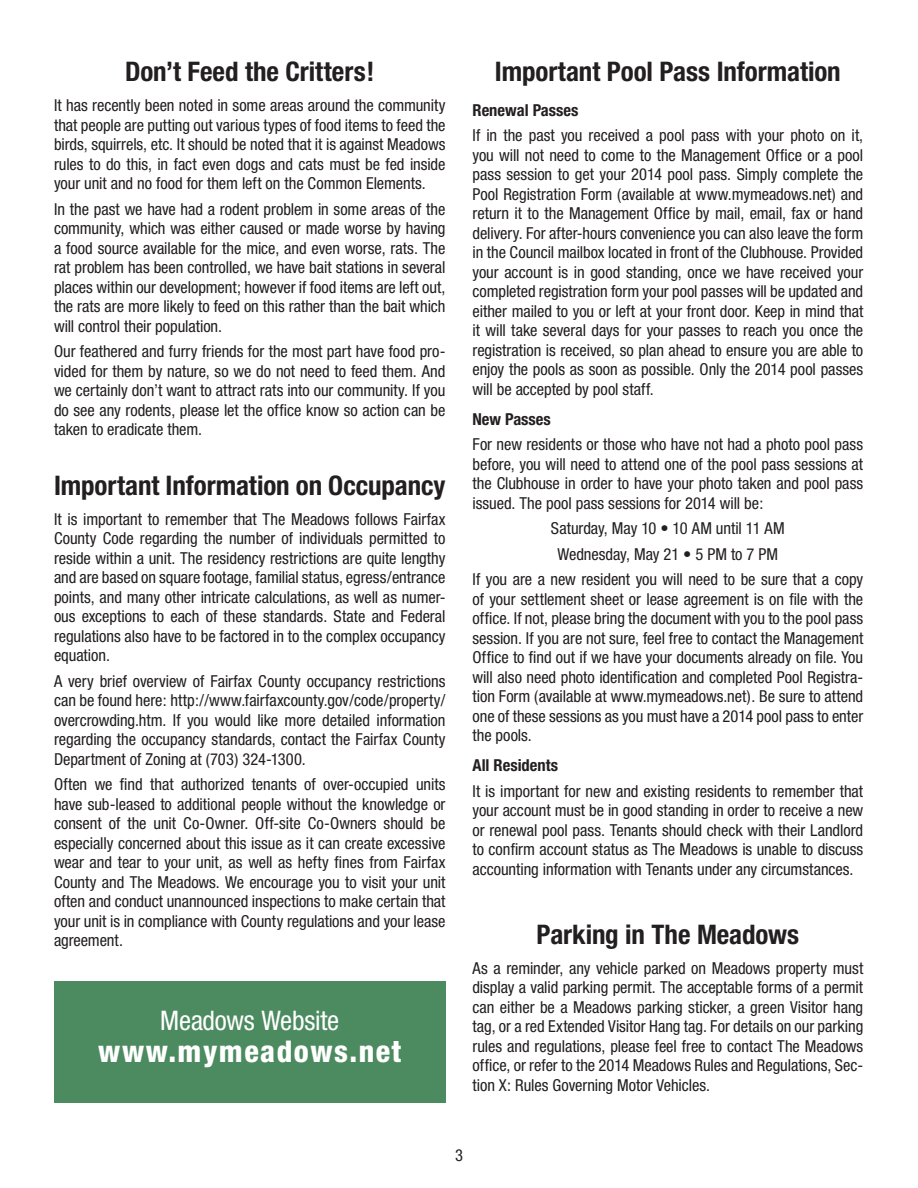
<style>
.page{position:relative;width:918px;height:1188px;background:#fff}
.page>*{position:absolute;margin:0;border:0;box-sizing:border-box;transform-origin:0 0}
.Head__B_P{font:800 condensed 30px "Helvetica Neue";letter-spacing:.05em;color:#fff}
.Headline{font:700 condensed 27px "Helvetica Neue";letter-spacing:-.005em;color:#231f20}
.Headline-2{font:condensed 27px "Helvetica Neue";letter-spacing:-.01em;color:#fff}
.Body{font:condensed 16.5px/19.5px "Helvetica Neue";letter-spacing:-.005em;color:#231f20;text-align:justify}
.Subhead{font:700 condensed 16.5px "Helvetica Neue";color:#231f20}
</style>
<div class="page">
<div style="left:54px;top:981px;width:392px;height:121px;background:#4c8b60"></div>
<p class="Headline" style="left:125px;top:55px;width:251px">Don’t Feed the Critters!</p>
<p class="Body" style="left:54px;top:95px;width:393px">It has recently been noted in some areas around the community that people are putting out various types of food items to feed the birds, squirrels, etc. It should be noted that it is against Meadows rules to do this, in fact even dogs and cats must be fed inside your unit and no food for them left on the Common Elements.</p>
<p class="Body" style="left:54px;top:199px;width:393px">In the past we have had a rodent problem in some areas of the community, which was either caused or made worse by having a food source available for the mice, and even worse, rats. The rat problem has been controlled, we have bait stations in several places within our development; however if food items are left out, the rats are more likely to feed on this rather than the bait which will control their population.</p>
<p class="Body" style="left:54px;top:341px;width:393px">Our feathered and furry friends for the most part have food pro&shy;vided for them by nature, so we do not need to feed them. And we certainly don’t want to attract rats into our community. If you do see any rodents, please let the office know so action can be taken to eradicate them.</p>
<p class="Headline" style="left:54px;top:469px;width:393px">Important Information on Occupancy</p>
<p class="Body" style="left:54px;top:509px;width:393px">It is important to remember that The Meadows follows Fairfax County Code regarding the number of individuals permitted to reside within a unit. The residency restrictions are quite lengthy and are based on square footage, familial status, egress/entrance points, and many other intricate calculations, as well as numer&shy;ous exceptions to each of these standards. State and Federal regulations also have to be factored in to the complex occupancy equation.</p>
<p class="Body" style="left:54px;top:671px;width:393px">A very brief overview of Fairfax County occupancy restrictions can be found here: http://www.fairfaxcounty.gov/code/property/ overcrowding.htm. If you would like more detailed information regarding the occupancy standards, contact the Fairfax County Department of Zoning at (703) 324-1300.</p>
<p class="Body" style="left:54px;top:775px;width:393px">Often we find that authorized tenants of over-occupied units have sub-leased to additional people without the knowledge or consent of the unit Co-Owner. Off-site Co-Owners should be especially concerned about this issue as it can create excessive wear and tear to your unit, as well as hefty fines from Fairfax County and The Meadows. We encourage you to visit your unit often and conduct unannounced inspections to make certain that your unit is in compliance with County regulations and your lease agreement.</p>
<p class="Headline-2" style="left:160px;top:1005px;width:180px">Meadows Website</p>
<p class="Head__B_P" style="left:98px;top:1033px;width:304px">www.mymeadows.net</p>
<p class="Headline" style="left:495px;top:55px;width:347px">Important Pool Pass Information</p>
<p class="Subhead" style="left:472px;top:100px;width:107px">Renewal Passes</p>
<p class="Body" style="left:472px;top:125px;width:392px">If in the past you received a pool pass with your photo on it, you will not need to come to the Management Office or a pool pass session to get your 2014 pool pass. Simply complete the Pool Registration Form (available at www.mymeadows.net) and return it to the Management Office by mail, email, fax or hand delivery. For after-hours convenience you can also leave the form in the Council mailbox located in front of the Clubhouse. Provided your account is in good standing, once we have received your completed registration form your pool passes will be updated and either mailed to you or left at your front door. Keep in mind that it will take several days for your passes to reach you once the registration is received, so plan ahead to ensure you are able to enjoy the pools as soon as possible. Only the 2014 pool passes will be accepted by pool staff.</p>
<p class="Subhead" style="left:472px;top:409px;width:80px">New Passes</p>
<p class="Body" style="left:472px;top:434px;width:392px">For new residents or those who have not had a photo pool pass before, you will need to attend one of the pool pass sessions at the Clubhouse in order to have your photo taken and pool pass issued. The pool pass sessions for 2014 will be:</p>
<p class="Body" style="left:551px;top:518px;width:235px">Saturday, May 10 • 10 AM until 11 AM</p>
<p class="Body" style="left:558px;top:544px;width:222px">Wednesday, May 21 • 5 PM to 7 PM</p>
<p class="Body" style="left:472px;top:569px;width:392px">If you are a new resident you will need to be sure that a copy of your settlement sheet or lease agreement is on file with the office. If not, please bring the document with you to the pool pass session. If you are not sure, feel free to contact the Management Office to find out if we have your documents already on file. You will also need photo identification and completed Pool Registra&shy;tion Form (available at www.mymeadows.net). Be sure to attend one of these sessions as you must have a 2014 pool pass to enter the pools.</p>
<p class="Subhead" style="left:472px;top:755px;width:87px">All Residents</p>
<p class="Body" style="left:472px;top:781px;width:392px">It is important for new and existing residents to remember that your account must be in good standing in order to receive a new or renewal pool pass. Tenants should check with their Landlord to confirm account status as The Meadows is unable to discuss accounting information with Tenants under any circumstances.</p>
<p class="Headline" style="left:537px;top:918px;width:264px">Parking in The Meadows</p>
<p class="Body" style="left:472px;top:958px;width:392px">As a reminder, any vehicle parked on Meadows property must display a valid parking permit. The acceptable forms of a permit can either be a Meadows parking sticker, a green Visitor hang tag, or a red Extended Visitor Hang tag. For details on our parking rules and regulations, please feel free to contact The Meadows office, or refer to the 2014 Meadows Rules and Regulations, Sec&shy;tion X: Rules Governing Motor Vehicles.</p>
<p class="Body" style="left:455px;top:1145px;width:9px">3</p>
</div>
